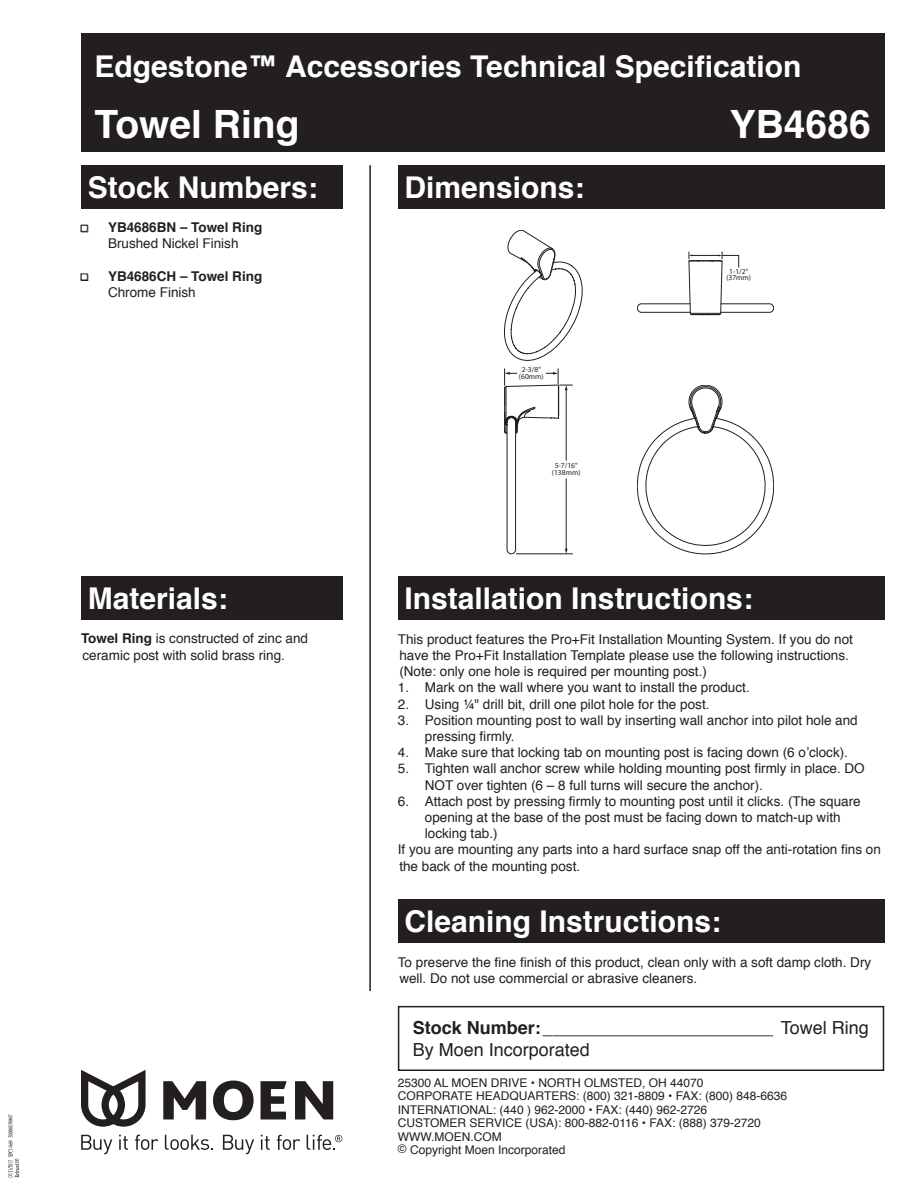
<style>
.page{position:relative;width:918px;height:1188px;background:#fff}
.page>*{position:absolute;margin:0;border:0;box-sizing:border-box;transform-origin:0 0}
.t1{font:700 39px "Helvetica";color:#fff}
.t2{font:700 30px "Helvetica";color:#fff}
.t3{font:18px/21.6px "Helvetica";color:#231f20}
.t4{font:13.5px/16.2px "Helvetica";color:#231f20}
.t5{font:700 13.5px "Helvetica";color:#231f20}
.t6{font:12px/13.5px "Helvetica";color:#231f20}
.t7{font:7.65px/6.6px "Myriad Pro";color:#231f20;text-align:center}
.s1{font-weight:700}
</style>
<div class="page">
<div style="left:81px;top:34px;width:803px;height:118px;background:#231f20"></div>
<div style="left:81px;top:165px;width:261px;height:43px;background:#231f20"></div>
<div style="left:81px;top:577px;width:261px;height:43px;background:#231f20"></div>
<div style="left:398px;top:165px;width:486px;height:43px;background:#231f20"></div>
<div style="left:398px;top:577px;width:486px;height:43px;background:#231f20"></div>
<div style="left:398px;top:899px;width:486px;height:43px;background:#231f20"></div>
<div style="left:81px;top:225px;width:6px;height:7px;border:1px solid #231f20"></div>
<svg style="left:81px;top:274px;width:7px;height:7px"></svg>
<hr style="left:369px;top:165px;width:2px;height:826px;background:#231f20">
<svg style="left:81px;top:1070px;width:65px;height:57px"></svg>
<svg style="left:163px;top:1081px;width:43px;height:38px"></svg>
<svg style="left:213px;top:1081px;width:41px;height:39px"></svg>
<svg style="left:261px;top:1081px;width:26px;height:38px"></svg>
<svg style="left:295px;top:1081px;width:38px;height:38px"></svg>
<svg style="left:81px;top:1135px;width:31px;height:19px"></svg>
<svg style="left:119px;top:1135px;width:9px;height:15px"></svg>
<svg style="left:135px;top:1135px;width:23px;height:15px"></svg>
<svg style="left:165px;top:1135px;width:48px;height:15px"></svg>
<svg style="left:223px;top:1135px;width:31px;height:19px"></svg>
<svg style="left:261px;top:1135px;width:9px;height:15px"></svg>
<svg style="left:277px;top:1135px;width:23px;height:15px"></svg>
<svg style="left:307px;top:1135px;width:35px;height:15px"></svg>
<div style="left:398px;top:1006px;width:486px;height:65px;border:2px solid #231f20"></div>
<svg style="left:637px;top:385px;width:137px;height:169px"></svg>
<hr style="left:516px;top:554px;width:57px;height:1px;background:#231f20">
<svg style="left:504px;top:230px;width:78px;height:324px"></svg>
<svg style="left:637px;top:252px;width:137px;height:63px"></svg>
<svg style="left:8px;top:1115px;width:11px;height:62px"></svg>
<h2 class="t2" style="left:94px;top:42px;width:708px">Edgestone™ Accessories Technical Specification</h2>
<h1 class="t1" style="left:94px;top:93px;width:207px">Towel Ring</h1>
<h1 class="t1" style="left:730px;top:93px;width:142px">YB4686</h1>
<h2 class="t2" style="left:88px;top:163px;width:232px">Stock Numbers:</h2>
<h2 class="t2" style="left:405px;top:163px;width:182px">Dimensions:</h2>
<p class="t5" style="left:108px;top:216px;width:156px">YB4686BN – Towel Ring</p>
<p class="t4" style="left:108px;top:236px;width:132px">Brushed Nickel Finish</p>
<p class="t5" style="left:108px;top:265px;width:156px">YB4686CH – Towel Ring</p>
<p class="t4" style="left:108px;top:284px;width:89px">Chrome Finish</p>
<h2 class="t2" style="left:88px;top:575px;width:142px">Materials:</h2>
<p class="t4" style="left:81px;top:631px;width:229px"><span class="s1">Towel Ring</span> is constructed of zinc and ceramic post with solid brass ring.</p>
<p class="t7" style="left:519px;top:366px;width:26px">2-3/8" (60mm)</p>
<p class="t7" style="left:552px;top:462px;width:30px">5-7/16" (138mm)</p>
<p class="t7" style="left:726px;top:268px;width:26px">1-1/2" (37mm)</p>
<h2 class="t2" style="left:405px;top:575px;width:350px">Installation Instructions:</h2>
<p class="t4" style="left:398px;top:631px;width:457px">This product features the Pro+Fit Installation Mounting System. If you do not have the Pro+Fit Installation Template please use the following instructions. (Note: only one hole is required per mounting post.)</p>
<p class="t4" style="left:398px;top:680px;width:353px">1. Mark on the wall where you want to install the product.</p>
<p class="t4" style="left:398px;top:696px;width:313px">2. Using ¼" drill bit, drill one pilot hole for the post.</p>
<p class="t4" style="left:425px;top:712px;width:434px;text-indent:-27px">3. Position mounting post to wall by inserting wall anchor into pilot hole and pressing firmly.</p>
<p class="t4" style="left:398px;top:745px;width:452px">4. Make sure that locking tab on mounting post is facing down (6 o’clock).</p>
<p class="t4" style="left:425px;top:761px;width:441px;text-indent:-27px">5. Tighten wall anchor screw while holding mounting post firmly in place. DO<br>NOT over tighten (6 – 8 full turns will secure the anchor).</p>
<p class="t4" style="left:398px;top:793px;width:464px">6. Attach post by pressing firmly to mounting post until it clicks. (The square</p>
<p class="t4" style="left:425px;top:810px;width:417px">opening at the base of the post must be facing down to match-up with</p>
<p class="t4" style="left:425px;top:826px;width:74px">locking tab.)</p>
<p class="t4" style="left:398px;top:842px;width:485px">If you are mounting any parts into a hard surface snap off the anti-rotation fins on</p>
<p class="t4" style="left:399px;top:858px;width:182px">the back of the mounting post.</p>
<h2 class="t2" style="left:405px;top:897px;width:318px">Cleaning Instructions:</h2>
<p class="t4" style="left:398px;top:954px;width:475px">To preserve the fine finish of this product, clean only with a soft damp cloth. Dry well. Do not use commercial or abrasive cleaners.</p>
<h3 class="t3" style="left:413px;top:1018px;width:457px"><span class="s1">Stock Number:</span>_______________________ Towel Ring<br>By Moen Incorporated</h3>
<p class="t6" style="left:398px;top:1076px;width:391px">25300 AL MOEN DRIVE • NORTH OLMSTED, OH 44070<br>CORPORATE HEADQUARTERS: (800) 321-8809 • FAX: (800) 848-6636<br>INTERNATIONAL: (440 ) 962-2000 • FAX: (440) 962-2726<br>CUSTOMER SERVICE (USA): 800-882-0116 • FAX: (888) 379-2720<br>WWW.MOEN.COM<br>© Copyright Moen Incorporated</p>
</div>
